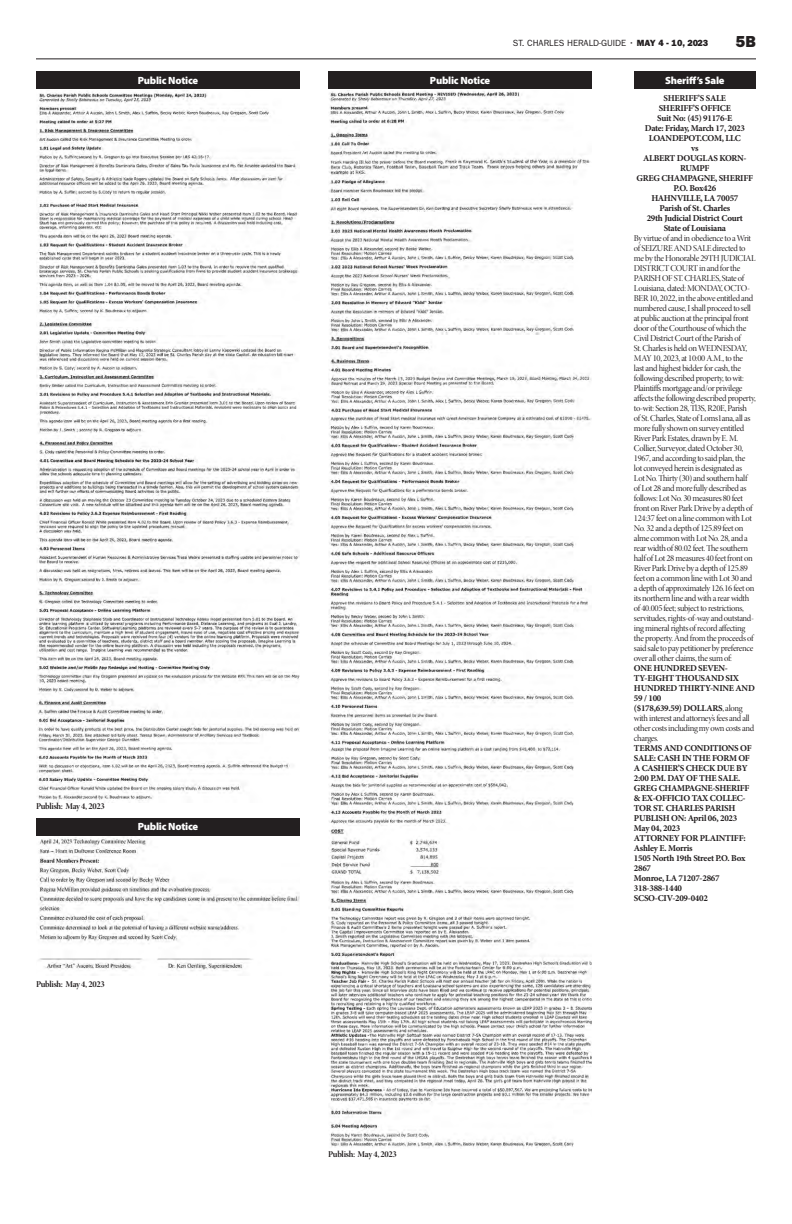
<style>
.page{position:relative;width:792px;height:1224px;background:#fff}
.page>*{position:absolute;margin:0;border:0;box-sizing:border-box;transform-origin:0 0}
.t1{font:16px "ITC Franklin Gothic Std Hvy";color:#231f20}
.t2{font:900 10.5px "Myriad Pro";letter-spacing:-.02em;color:#fff}
.t3{font:9px/10px "Minion Pro Disp";letter-spacing:-.035em;color:#231f20}
.t4{font:700 9px/10px "Minion Pro";letter-spacing:-.03em;color:#231f20}
.t5{font:9px "Minion Pro Bold Disp";letter-spacing:-.03em;color:#231f20}
.t6{font:9px "ITC Franklin Gothic Std";color:#231f20}
.s1{font-family:"ITC Franklin Gothic Std Hvy"}
.s2{font-family:"Minion Pro Disp";font-weight:400}
</style>
<div class="page">
<hr style="left:36px;top:58px;width:720px;height:1px;background:#231f20">
<div style="left:634px;top:71px;width:122px;height:18px;background:#231f20"></div>
<div style="left:36px;top:71px;width:264px;height:18px;background:#231f20"></div>
<img style="left:37px;top:92px;width:262px;height:317px">
<img style="left:36px;top:410px;width:264px;height:322px">
<svg style="left:37px;top:733px;width:253px;height:70px"></svg>
<div style="left:329px;top:71px;width:263px;height:18px;background:#231f20"></div>
<img style="left:328px;top:90px;width:264px;height:974px">
<svg style="left:328px;top:415px;width:263px;height:331px"></svg>
<svg style="left:328px;top:746px;width:263px;height:327px"></svg>
<img style="left:329px;top:1074px;width:262px;height:74px">
<div style="left:36px;top:818px;width:264px;height:18px;background:#231f20"></div>
<img style="left:38px;top:837px;width:262px;height:134px">
<p class="t5" style="left:36px;top:800px;width:70px">Publish: May 4, 2023</p>
<p class="t5" style="left:36px;top:978px;width:70px">Publish: May 4, 2023</p>
<p class="t6" style="left:513px;top:38px;width:197px">ST. CHARLES HERALD-GUIDE • <span class="s1">MAY 4 - 10, 2023</span></p>
<h1 class="t1" style="left:736px;top:32px;width:22px">5B</h1>
<p class="t2" style="left:138px;top:73px;width:62px">Public Notice</p>
<p class="t2" style="left:665px;top:73px;width:61px">Sheriff’s Sale</p>
<p class="t2" style="left:430px;top:73px;width:62px">Public Notice</p>
<p class="t2" style="left:138px;top:820px;width:62px">Public Notice</p>
<p class="t4" style="left:637px;top:93px;width:118px;text-align:center">SHERIFF’S SALE<br>SHERIFF’S OFFICE<br>Suit No: (45) 91176-E<br>Date: Friday, March 17, 2023<br>LOANDEPOT.COM, LLC<br>vs<br>ALBERT DOUGLAS KORN-<br>RUMPF<br>GREG CHAMPAGNE, SHERIFF<br>P.O. Box426<br>HAHNVILLE, LA 70057<br>Parish of St. Charles<br>29th Judicial District Court<br>State of Louisiana</p>
<p class="t3" style="left:634px;top:233px;width:123px">By virtue of and in obedience to a Writ of SEIZURE AND SALE directed to me by the Honorable 29TH JUDICIAL DISTRICT COURT in and for the PARISH OF ST. CHARLES, State of Louisiana, dated: MONDAY, OCTO-BER 10, 2022, in the above entitled and numbered cause, I shall proceed to sell at public auction at the principal front door of the Courthouse of which the Civil District Court of the Parish of<br>St. Charles is held on WEDNESDAY, MAY 10, 2023, at 10:00 A.M., to the last and highest bidder for cash, the following described property, to wit:<br>Plaintiffs mortgage and/or privilege affects the following described property, to-wit: Section 28, Tl3S, R20E, Parish<br>of St. Charles, State of Loms1ana, all as more fully shown on survey entitled River Park Estates, drawn by E. M.<br>Collier, Surveyor, dated October 30, 1967, and according to said plan, the lot conveyed herein is designated as<br>Lot No. Thirty (30) and southern half of Lot 28 and more fully described as follows: Lot No. 30 measures 80 feet front on River Park Drive by a depth of 124:37 feet on a line common with Lot No. 32 and a depth of 125.89 feet on alme common with Lot No. 28, and a rear width of 80.02 feet. The southern half of Lot 28 measures 40 feet front on River Park Drive by a depth of 125.89 feet on a common line with Lot 30 and a depth of approximately 126.16 feet on its northern line and with a rear width of 40.005 feet; subject to restrictions, servitudes, rights-of-way and outstand&shy;ing mineral rights of record affecting the property. And from the proceeds of said sale to pay petitioner by preference over all other claims, the sum of:</p>
<p class="t4" style="left:634px;top:663px;width:122px">ONE HUNDRED SEVEN-<br>TY-EIGHT THOUSAND SIX<br>HUNDRED THIRTY-NINE AND<br>59 / 100<br>($178,639.59) DOLLARS<span class="s2">, along</span></p>
<p class="t3" style="left:634px;top:713px;width:122px">with interest and attorney’s fees and all other costs including my own costs and charges.</p>
<p class="t4" style="left:634px;top:743px;width:119px">TERMS AND CONDITIONS OF<br>SALE: CASH IN THE FORM OF<br>A CASHIER’S CHECK DUE BY<br>2:00 P.M. DAY OF THE SALE.<br>GREG CHAMPAGNE-SHERIFF &amp; EX-OFFICIO TAX COLLEC-<br>TOR ST. CHARLES PARISH<br>PUBLISH ON: April 06, 2023<br>May 04, 2023<br>ATTORNEY FOR PLAINTIFF:<br>Ashley E. Morris<br>1505 North 19th Street P.O. Box<br>2867<br>Monroe, LA 71207-2867<br>318-388-1440<br>SCSO-CIV-209-0402</p>
<p class="t5" style="left:328px;top:1148px;width:70px">Publish: May 4, 2023</p>
</div>
